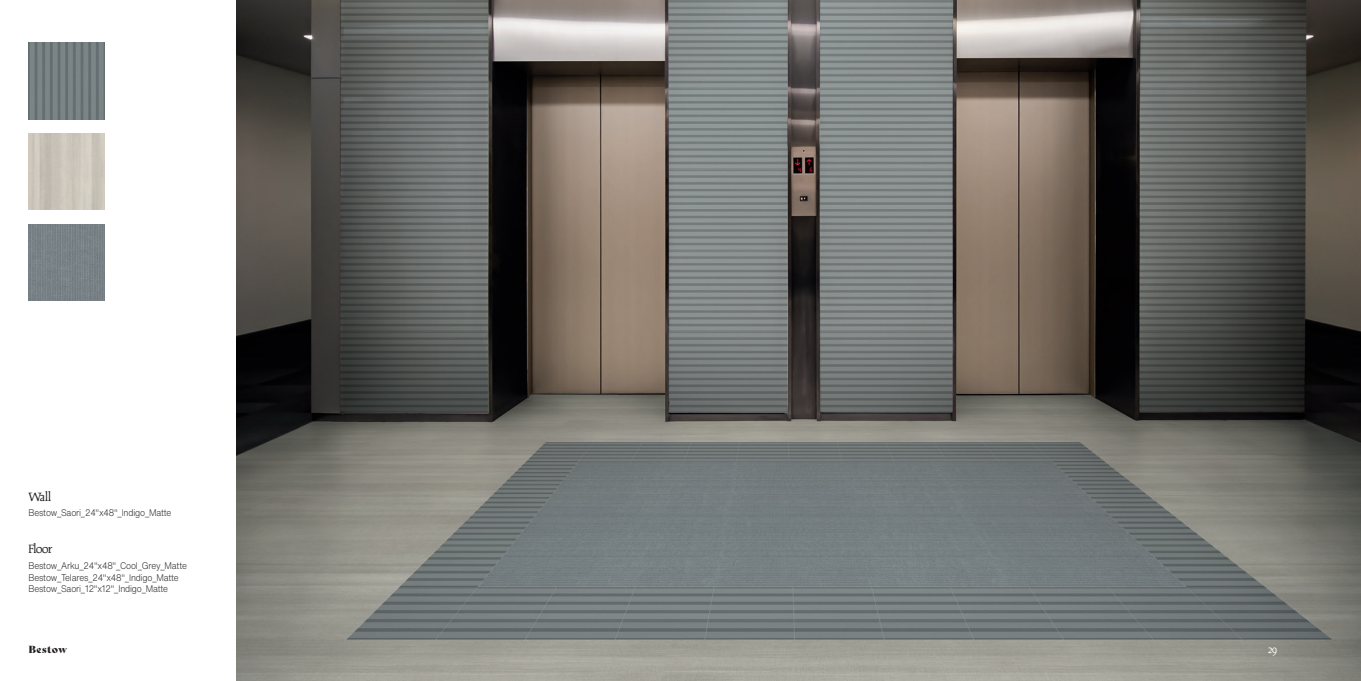
<style>
.page{position:relative;width:1361px;height:681px;background:#fff}
.page>*{position:absolute;margin:0;border:0;box-sizing:border-box;transform-origin:0 0}
.t1{font:13.5px "Dair TBNT";letter-spacing:-.035em;color:#231f20}
.t2{font:12px "Dair TBNT";color:#fff}
.t3{font:10px "Bely Display";letter-spacing:.05em;color:#231f20}
._7pt_HelvNowText_Lig{font:300 9.4px "Helvetica Now Text";letter-spacing:-.02em;color:#231f20;scale:.9 1}
</style>
<div class="page">
<img style="left:236px;top:0;width:1125px;height:680px">
<img style="left:28px;top:43px;width:77px;height:76px">
<img style="left:28px;top:133px;width:77px;height:77px">
<img style="left:28px;top:224px;width:77px;height:76px">
<p class="t1" style="left:28px;top:489px;width:24px">Wall</p>
<p class="_7pt_HelvNowText_Lig" style="left:28px;top:506px;width:161px">Bestow_Saori_24"x48"_Indigo_Matte</p>
<p class="t1" style="left:28px;top:542px;width:25px">Floor</p>
<p class="_7pt_HelvNowText_Lig" style="left:28px;top:558px;width:178px">Bestow_Arku_24"x48"_Cool_Grey_Matte</p>
<p class="_7pt_HelvNowText_Lig" style="left:28px;top:570px;width:169px">Bestow_Telares_24"x48"_Indigo_Matte</p>
<p class="_7pt_HelvNowText_Lig" style="left:28px;top:581px;width:157px">Bestow_Saori_12"x12"_Indigo_Matte</p>
<p class="t3" style="left:28px;top:640px;width:41px">Bestow</p>
<p class="t2" style="left:1268px;top:642px;width:10px">29</p>
</div>
